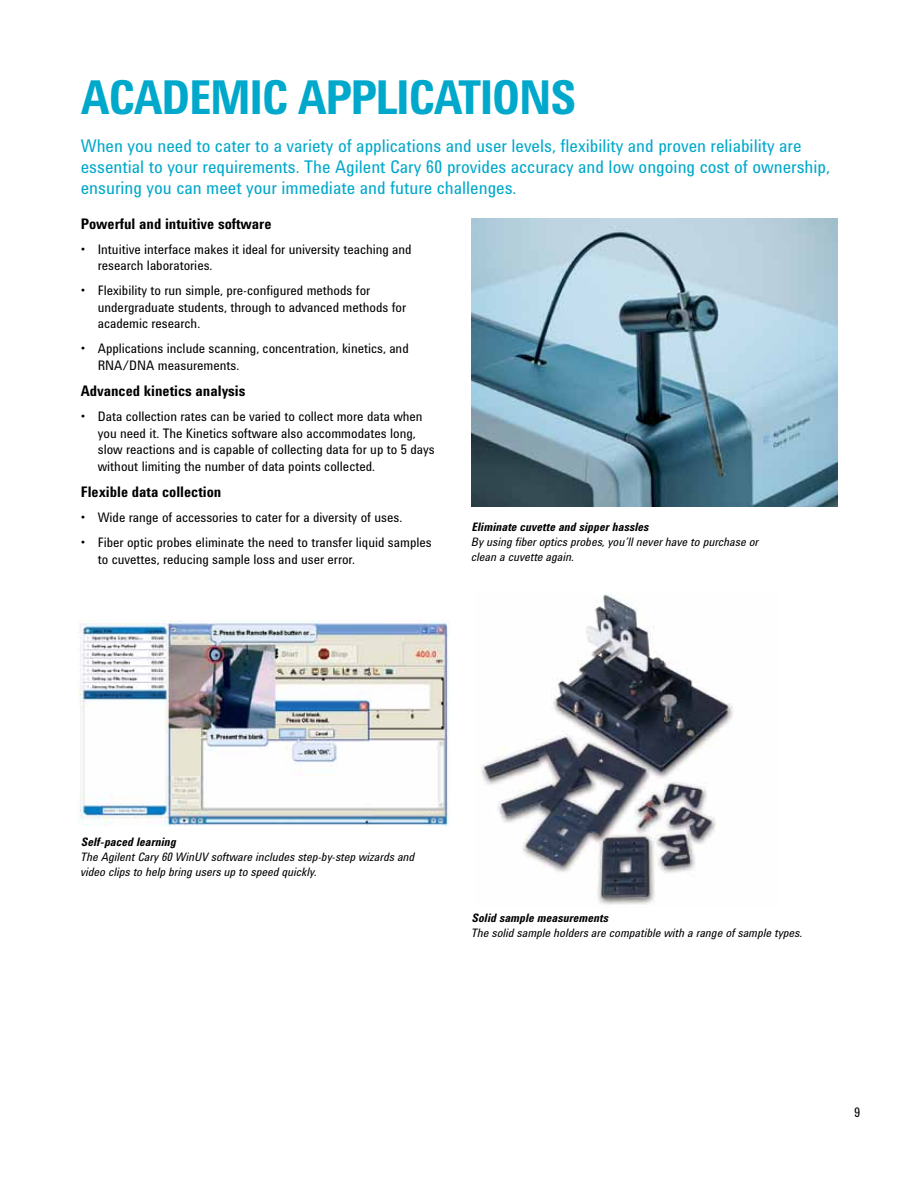
<style>
.page{position:relative;width:918px;height:1188px;background:#fff}
.page>*{position:absolute;margin:0;border:0;box-sizing:border-box;transform-origin:0 0}
.t1{font:700 48px "Agilent Condensed CFF";letter-spacing:-.03em;color:#00a8cb}
.t2{font:18px/21px "Agilent Condensed CFF";color:#00a8cb}
.t3{font:700 15px "Agilent Condensed CFF";color:#000}
.t4{font:13.5px/16.5px "Agilent Condensed CFF";color:#000}
.t5{font:italic 12px/15px "Agilent Condensed CFF";color:#000}
.t6{font:italic 700 12px "Agilent Condensed CFF";color:#000}
</style>
<div class="page">
<img style="left:78px;top:621px;width:372px;height:204px">
<img style="left:472px;top:218px;width:365px;height:289px">
<img style="left:481px;top:594px;width:253px;height:311px">
<h1 class="t1" style="left:81px;top:62px;width:497px">ACADEMIC APPLICATIONS</h1>
<p class="t2" style="left:81px;top:135px;width:751px">When you need to cater to a variety of applications and user levels, flexibility and proven reliability are essential to your requirements. The Agilent Cary 60 provides accuracy and low ongoing cost of ownership, ensuring you can meet your immediate and future challenges.</p>
<p class="t3" style="left:81px;top:212px;width:192px">Powerful and intuitive software</p>
<p class="t4" style="left:98px;top:240px;width:315px;text-indent:-17px">• Intuitive interface makes it ideal for university teaching and research laboratories.</p>
<p class="t4" style="left:98px;top:282px;width:310px;text-indent:-17px">• Flexibility to run simple, pre-configured methods for undergraduate students, through to advanced methods for academic research.</p>
<p class="t4" style="left:98px;top:340px;width:312px;text-indent:-17px">• Applications include scanning, concentration, kinetics, and<br>RNA/DNA measurements.</p>
<p class="t3" style="left:81px;top:380px;width:166px">Advanced kinetics analysis</p>
<p class="t4" style="left:98px;top:408px;width:338px;text-indent:-17px">• Data collection rates can be varied to collect more data when you need it. The Kinetics software also accommodates long, slow reactions and is capable of collecting data for up to 5 days without limiting the number of data points collected.</p>
<p class="t3" style="left:81px;top:481px;width:142px">Flexible data collection</p>
<p class="t4" style="left:81px;top:509px;width:323px">• Wide range of accessories to cater for a diversity of uses.</p>
<p class="t4" style="left:98px;top:534px;width:335px;text-indent:-17px">• Fiber optic probes eliminate the need to transfer liquid samples to cuvettes, reducing sample loss and user error.</p>
<p class="t6" style="left:472px;top:518px;width:178px">Eliminate cuvette and sipper hassles</p>
<p class="t5" style="left:472px;top:534px;width:289px">By using fiber optics probes, you’ll never have to purchase or clean a cuvette again.</p>
<p class="t6" style="left:81px;top:832px;width:97px">Self-paced learning</p>
<p class="t5" style="left:81px;top:848px;width:336px">The Agilent Cary 60 WinUV software includes step-by-step wizards and video clips to help bring users up to speed quickly.</p>
<p class="t6" style="left:472px;top:909px;width:138px">Solid sample measurements</p>
<p class="t5" style="left:472px;top:925px;width:333px">The solid sample holders are compatible with a range of sample types.</p>
<p class="t4" style="left:854px;top:1103px;width:8px">9</p>
</div>
